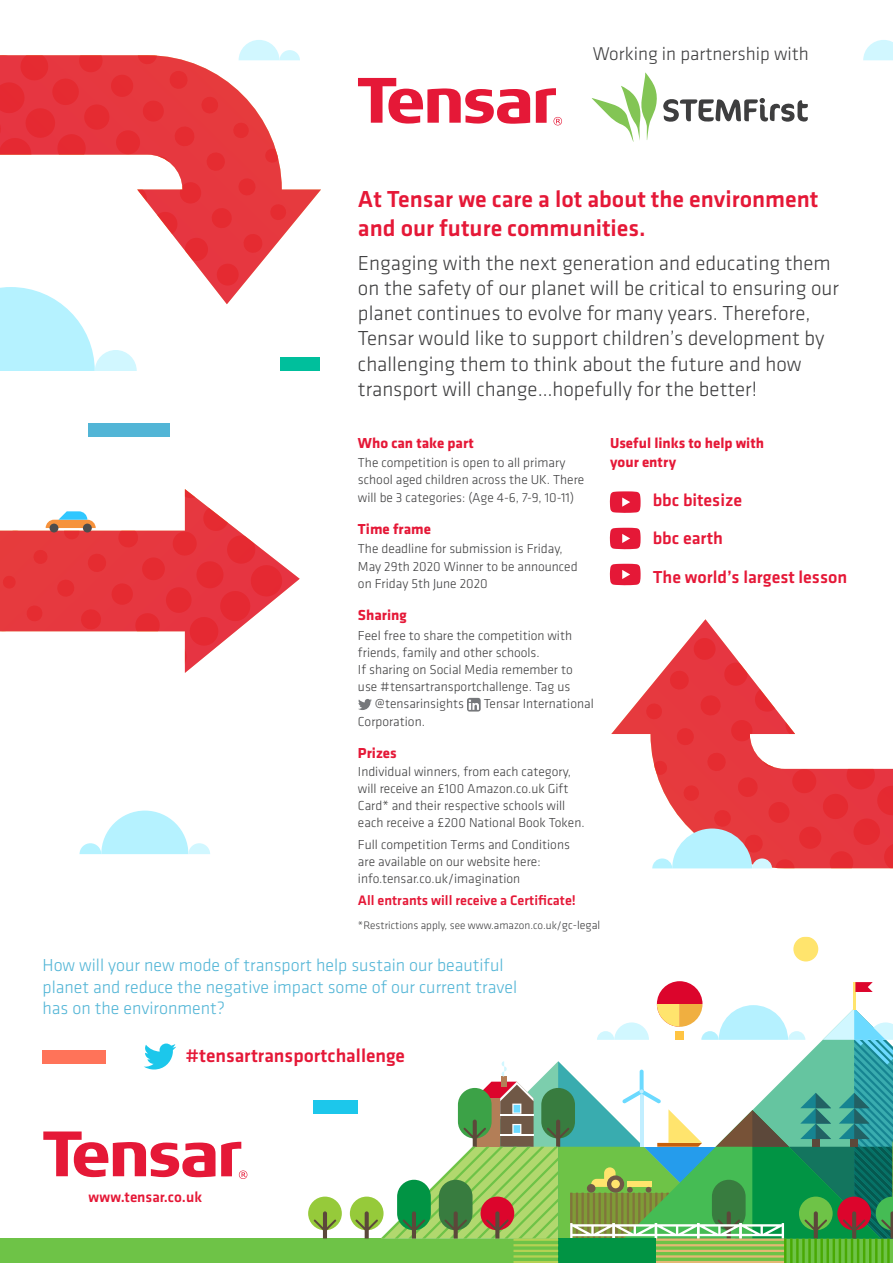
<style>
.page{position:relative;width:893px;height:1263px;background:#fff}
.page>*{position:absolute;margin:0;border:0;box-sizing:border-box;transform-origin:0 0}
.t1{font:500 24px/28.8px "Klavika";color:#e51837}
.t2{font:300 21px/25.2px "Klavika";color:#3e3e3f}
.t3{font:500 19.5px "Klavika";color:#e51837}
.t4{font:300 19.2px "Klavika";color:#3e3e3f}
.t5{font:300 18px/21.6px "Klavika";color:#52b5d6}
.t6{font:500 18px "Klavika";color:#e51837}
.t7{font:500 15.15px "Klavika";color:#e51837}
.t8{font:700 15px/19.5px "Klavika";color:#e51837}
.t9{font:500 14.25px "Klavika";color:#e51837}
.t10{font:300 13.5px/17.2px "Klavika";color:#3e3e3f}
.t11{font:300 11.25px "Klavika";color:#3e3e3f}
.s1{font-size:12px}
</style>
<div class="page">
<svg style="left:0;top:55px;width:321px;height:249px"></svg>
<svg style="left:358px;top:78px;width:172px;height:46px"></svg>
<svg style="left:536px;top:88px;width:26px;height:37px"></svg>
<svg style="left:43px;top:1131px;width:172px;height:46px"></svg>
<svg style="left:221px;top:1142px;width:26px;height:37px"></svg>
<div style="left:224px;top:1238px;width:669px;height:25px;background:#6ec347"></div>
<div style="left:793px;top:936px;width:25px;height:25px;background:#ffe46d;border-radius:50%"></div>
<div style="left:308px;top:1196px;width:34px;height:34px;background:#96ca3a;border-radius:50%"></div>
<svg style="left:314px;top:1211px;width:22px;height:27px"></svg>
<div style="left:350px;top:1196px;width:34px;height:34px;background:#96ca3a;border-radius:50%"></div>
<svg style="left:355px;top:981px;width:538px;height:282px"></svg>
<hr style="left:656px;top:1244px;width:128px;height:2px;background:#e3b873">
<hr style="left:656px;top:1255px;width:128px;height:2px;background:#e3b873">
<hr style="left:656px;top:1238px;width:128px;height:3px;background:#e3b873">
<hr style="left:656px;top:1250px;width:128px;height:2px;background:#e3b873">
<hr style="left:656px;top:1261px;width:128px;height:2px;background:#e3b873">
<div style="left:558px;top:1238px;width:98px;height:25px;background:#019444"></div>
<hr style="left:513px;top:1244px;width:45px;height:2px;background:#b5d153">
<hr style="left:513px;top:1255px;width:45px;height:2px;background:#b5d153">
<hr style="left:513px;top:1238px;width:45px;height:3px;background:#b5d153">
<hr style="left:513px;top:1250px;width:45px;height:2px;background:#b5d153">
<hr style="left:513px;top:1261px;width:45px;height:2px;background:#b5d153">
<div style="left:0;top:1238px;width:240px;height:25px;background:#6ec347"></div>
<svg style="left:0;top:287px;width:137px;height:84px"></svg>
<svg style="left:80px;top:810px;width:130px;height:44px"></svg>
<svg style="left:0;top:489px;width:300px;height:184px"></svg>
<div style="left:83px;top:524px;width:9px;height:8px;background:#4d4d4d;border-radius:50%"></div>
<div style="left:50px;top:524px;width:8px;height:8px;background:#4d4d4d;border-radius:50%"></div>
<svg style="left:46px;top:511px;width:50px;height:17px"></svg>
<div style="left:280px;top:357px;width:39px;height:13px;background:#00bf9c"></div>
<div style="left:88px;top:423px;width:82px;height:13px;background:#52b5d6"></div>
<div style="left:314px;top:1101px;width:44px;height:13px;background:#1cc7eb"></div>
<div style="left:43px;top:1050px;width:63px;height:13px;background:#ff7359"></div>
<svg style="left:863px;top:40px;width:30px;height:20px"></svg>
<svg style="left:239px;top:40px;width:61px;height:20px"></svg>
<svg style="left:611px;top:619px;width:282px;height:249px"></svg>
<svg style="left:144px;top:1043px;width:32px;height:26px"></svg>
<svg style="left:610px;top:491px;width:31px;height:22px"></svg>
<svg style="left:610px;top:528px;width:31px;height:21px"></svg>
<svg style="left:610px;top:564px;width:31px;height:21px"></svg>
<svg style="left:652px;top:828px;width:120px;height:40px"></svg>
<svg style="left:592px;top:73px;width:216px;height:69px"></svg>
<svg style="left:358px;top:699px;width:14px;height:11px"></svg>
<svg style="left:467px;top:698px;width:14px;height:13px"></svg>
<p class="t4" style="left:593px;top:42px;width:218px">Working in partnership with</p>
<p class="t1" style="left:358px;top:184px;width:462px">At Tensar we care a lot about the environment and our future communities.</p>
<p class="t2" style="left:358px;top:250px;width:483px">Engaging with the next generation and educating them on the safety of our planet will be critical to ensuring our planet continues to evolve for many years. Therefore, Tensar would like to support children’s development by challenging them to think about the future and how transport will change…hopefully for the better!</p>
<p class="t8" style="left:358px;top:432px;width:117px">Who can take part</p>
<p class="t10" style="left:358px;top:454px;width:228px">The competition is open to all primary school aged children across the UK. There will be 3 categories: (Age 4-6, 7-9, 10-11)</p>
<p class="t8" style="left:358px;top:518px;width:75px">Time frame</p>
<p class="t10" style="left:358px;top:540px;width:221px">The deadline for submission is Friday,<br>May 29th 2020 Winner to be announced on Friday 5th June 2020</p>
<p class="t8" style="left:358px;top:605px;width:50px">Sharing</p>
<p class="t10" style="left:358px;top:626px;width:216px">Feel free to share the competition with</p>
<p class="t10" style="left:358px;top:643px;width:183px">friends, family and other schools.</p>
<p class="t10" style="left:358px;top:661px;width:216px">If sharing on Social Media remember to</p>
<p class="t10" style="left:358px;top:678px;width:214px">use #tensartransportchallenge. Tag us</p>
<p class="t10" style="left:375px;top:694px;width:91px">@tensarinsights</p>
<p class="t10" style="left:484px;top:694px;width:112px">Tensar International</p>
<p class="t10" style="left:358px;top:712px;width:68px">Corporation.</p>
<p class="t8" style="left:358px;top:743px;width:40px">Prizes</p>
<p class="t10" style="left:358px;top:762px;width:228px">Individual winners, from each category, will receive an £100 Amazon.co.uk Gift Card* and their respective schools will each receive a £200 National Book Token.</p>
<p class="t10" style="left:358px;top:836px;width:213px">Full competition Terms and Conditions are available on our website here: info.tensar.co.uk/imagination</p>
<p class="t9" style="left:358px;top:890px;width:219px">All entrants will receive a Certificate!</p>
<p class="t11" style="left:358px;top:919px;width:244px">*Restrictions apply, see www.amazon.co.uk/<span class="s1">gc-legal</span></p>
<p class="t5" style="left:43px;top:954px;width:476px">How will your new mode of transport help sustain our beautiful planet and reduce the negative impact some of our current travel has on the environment?</p>
<p class="t8" style="left:610px;top:432px;width:155px">Useful links to help with your entry</p>
<p class="t6" style="left:653px;top:487px;width:91px">bbc bitesize</p>
<p class="t6" style="left:653px;top:526px;width:72px">bbc earth</p>
<p class="t6" style="left:653px;top:565px;width:196px">The world’s largest lesson</p>
<p class="t3" style="left:185px;top:1043px;width:221px">#tensartransportchallenge</p>
<p class="t7" style="left:89px;top:1187px;width:115px">www.tensar.co.uk</p>
</div>
